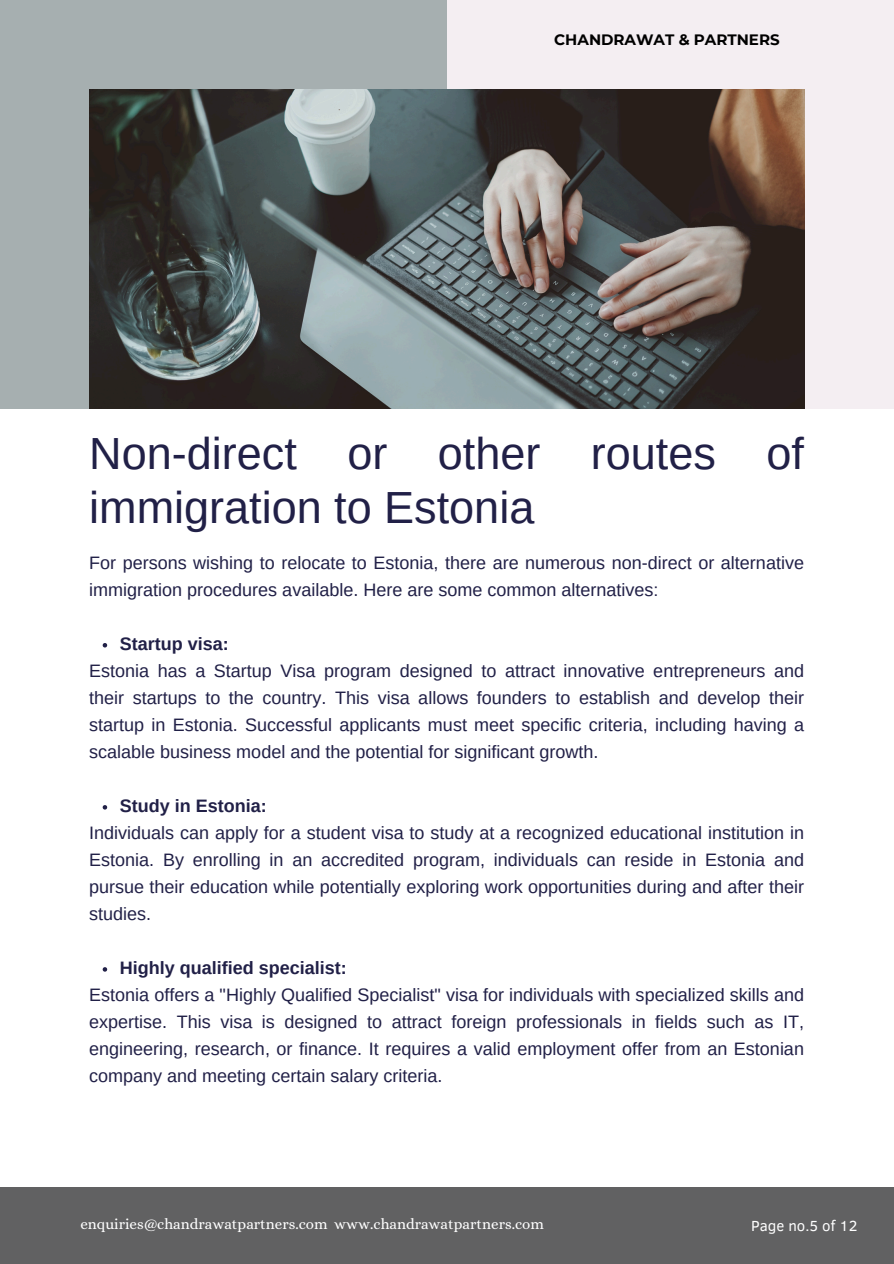
<style>
.page{position:relative;width:894px;height:1264px;background:#fff}
.page>*{position:absolute;margin:0;border:0;box-sizing:border-box;transform-origin:0 0}
.t1{font:45px/54px "Arimo";color:#212047}
.t2{font:18px/27px "Arimo";color:#212047;text-align:justify}
.t3{font:700 18px "Arimo";color:#212047}
.t4{font:15px "Alice";color:#fff}
.t5{font:700 15px "Montserrat";color:#000}
.t6{font:15px "Clear Sans";color:#fff}
</style>
<div class="page">
<div style="left:0;top:0;width:893px;height:409px;background:#f4eef2"></div>
<div style="left:0;top:0;width:446px;height:409px;background:#a6afb0"></div>
<img style="left:89px;top:89px;width:715px;height:320px">
<svg style="left:103px;top:643px;width:4px;height:4px"></svg>
<svg style="left:103px;top:805px;width:4px;height:4px"></svg>
<svg style="left:103px;top:967px;width:4px;height:4px"></svg>
<div style="left:0;top:1187px;width:893px;height:76px;background:#616162"></div>
<h2 class="t5" style="left:554px;top:31px;width:227px">CHANDRAWAT &amp; PARTNERS</h2>
<h3 class="t1" style="left:89px;top:426px;width:716px">Non-direct or other routes of immigration to Estonia</h3>
<p class="t2" style="left:89px;top:549px;width:716px">For persons wishing to relocate to Estonia, there are numerous non-direct or alternative immigration procedures available. Here are some common alternatives:</p>
<h1 class="t3" style="left:120px;top:633px;width:110px">Startup visa:</h1>
<h2 class="t2" style="left:89px;top:657px;width:716px">Estonia has a Startup Visa program designed to attract innovative entrepreneurs and their startups to the country. This visa allows founders to establish and develop their startup in Estonia. Successful applicants must meet specific criteria, including having a scalable business model and the potential for significant growth.</h2>
<p class="t3" style="left:120px;top:795px;width:148px">Study in Estonia:</p>
<h2 class="t2" style="left:89px;top:819px;width:716px">Individuals can apply for a student visa to study at a recognized educational institution in Estonia. By enrolling in an accredited program, individuals can reside in Estonia and pursue their education while potentially exploring work opportunities during and after their studies.</h2>
<p class="t3" style="left:120px;top:957px;width:228px">Highly qualified specialist:</p>
<h2 class="t2" style="left:89px;top:981px;width:716px">Estonia offers a "Highly Qualified Specialist" visa for individuals with specialized skills and expertise. This visa is designed to attract foreign professionals in fields such as IT, engineering, research, or finance. It requires a valid employment offer from an Estonian company and meeting certain salary criteria.</h2>
<h2 class="t4" style="left:80px;top:1215px;width:465px">enquiries@chandrawatpartners.com www.chandrawatpartners.com</h2>
<p class="t6" style="left:751px;top:1215px;width:108px">Page no.5 of 12</p>
</div>
